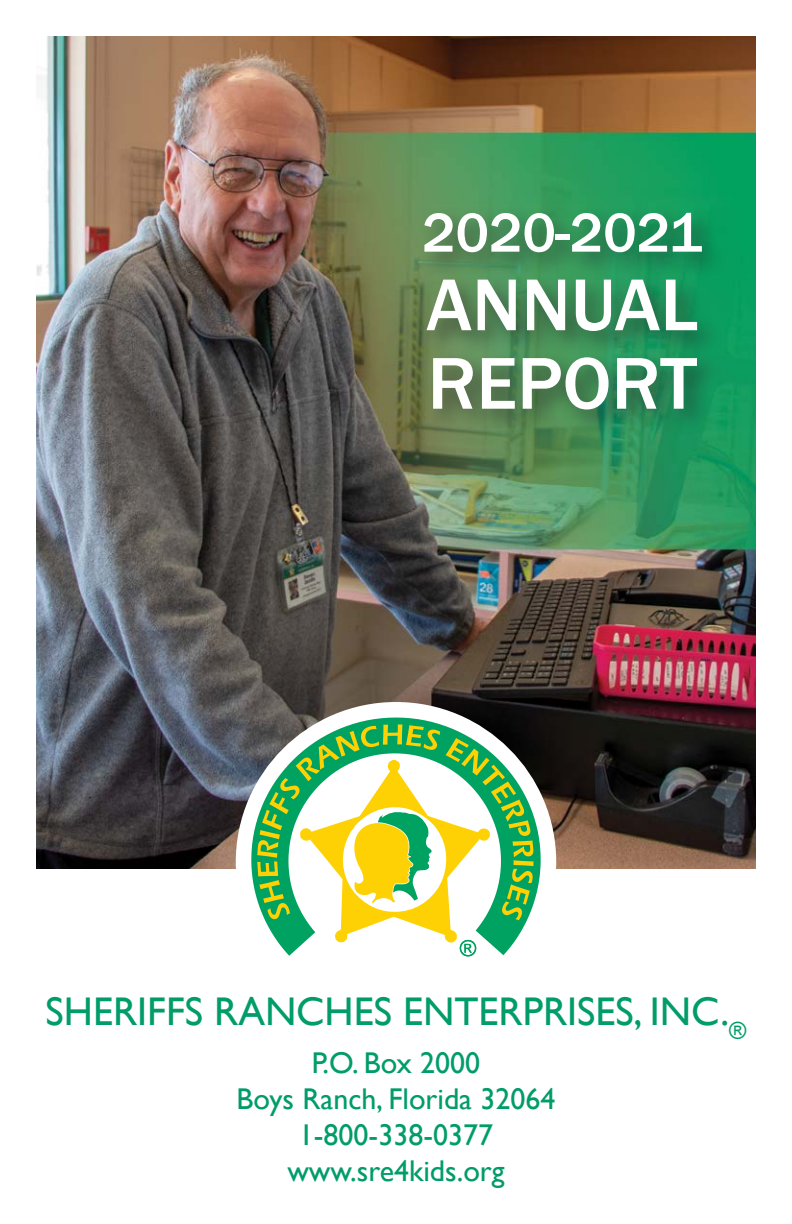
<style>
.page{position:relative;width:792px;height:1224px;background:#fff}
.page>*{position:absolute;margin:0;border:0;box-sizing:border-box;transform-origin:0 0}
.t1{font:500 76px "Franklin Gothic";color:#fff}
.t2{font:500 57.2px "Franklin Gothic";color:#fff}
.t3{font:40px "Gill Sans";color:#009c69}
.t4{font:30px "Gill Sans";color:#009c69}
</style>
<div class="page">
<img style="left:36px;top:37px;width:720px;height:832px">
<div style="left:236px;top:702px;width:320px;height:320px;background:#fff;border-radius:50%"></div>
<div style="left:418px;top:206px;width:311px;height:231px;background:#231f20;opacity:.55"></div>
<svg style="left:251px;top:718px;width:290px;height:184px"></svg>
<svg style="left:257px;top:724px;width:277px;height:232px"></svg>
<p class="t2" style="left:422px;top:197px;width:282px">2020-2021</p>
<p class="t1" style="left:426px;top:258px;width:274px">ANNUAL</p>
<p class="t1" style="left:428px;top:336px;width:271px">REPORT</p>
<p class="t3" style="left:46px;top:988px;width:702px">SHERIFFS RANCHES ENTERPRISES, INC.<sub>®</sub></p>
<p class="t4" style="left:312px;top:1045px;width:170px">P.O. Box 2000</p>
<p class="t4" style="left:237px;top:1081px;width:320px">Boys Ranch, Florida 32064</p>
<p class="t4" style="left:299px;top:1117px;width:196px">1-800-338-0377</p>
<p class="t4" style="left:287px;top:1153px;width:219px">www.sre4kids.org</p>
</div>
